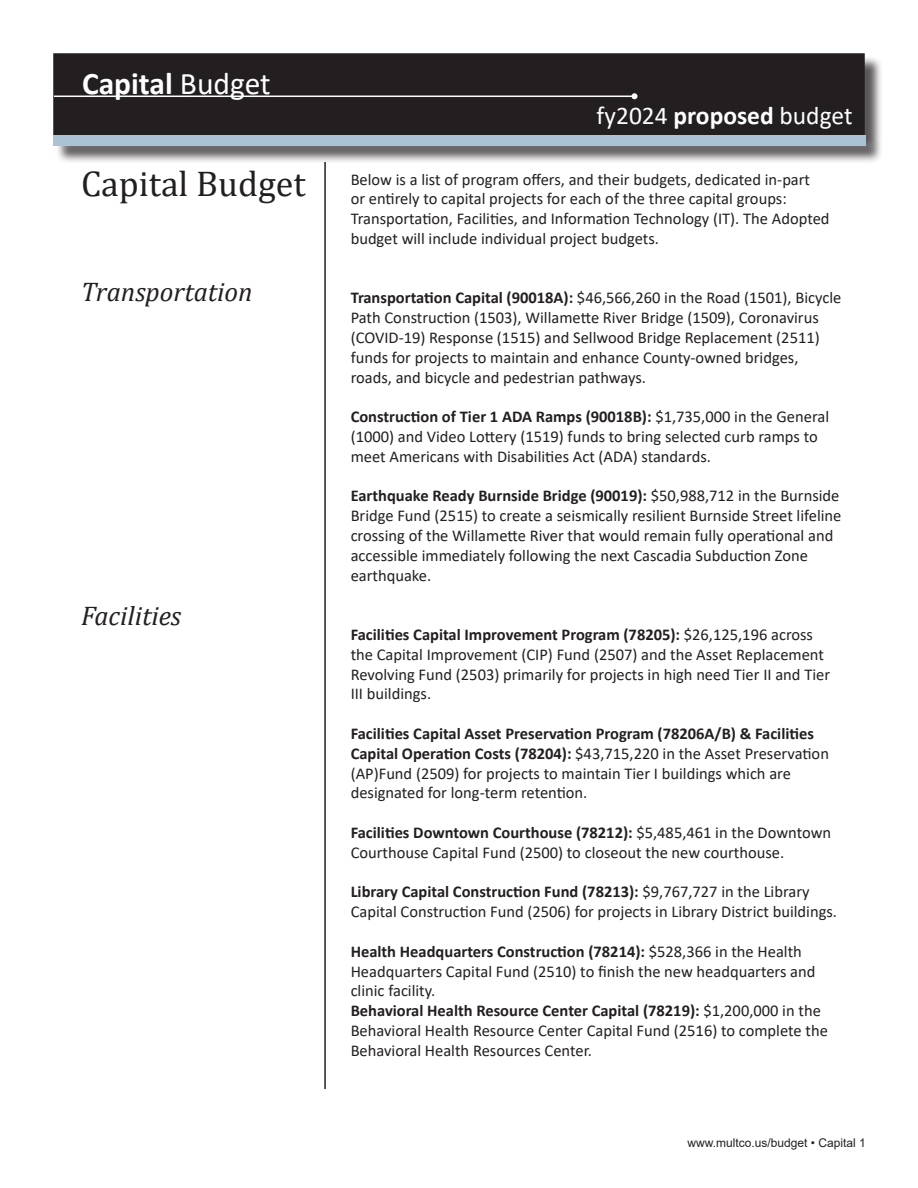
<style>
.page{position:relative;width:918px;height:1188px;background:#fff}
.page>*{position:absolute;margin:0;border:0;box-sizing:border-box;transform-origin:0 0}
.Headers_for_TOC_-_Le{font:36px "Cambria";color:#231f20}
.t1{font:700 31.5px "Calibri";color:#fff}
.Headers_for_TOC_-_Le-2{font:italic 27px "Cambria";color:#231f20}
.t2{font:25.5px "Calibri";color:#fff}
.Body_Text{font:16.5px/19.8px "Calibri";color:#231f20}
.t3{font:12px "Arial";color:#231f20}
.s1{font-weight:400}
.s2{font-weight:700}
</style>
<div class="page">
<hr style="left:324px;top:162px;width:2px;height:927px;background:#231f20">
<div style="left:54px;top:54px;width:810px;height:80px;background:#231f20"></div>
<div style="left:53px;top:53px;width:812px;height:82px;border:2px solid #231f20"></div>
<hr style="left:54px;top:96px;width:580px;height:1px;background:#fff">
<svg style="left:632px;top:93px;width:6px;height:6px"></svg>
<div style="left:55px;top:137px;width:829px;height:27px;background:#231f20;opacity:.75"></div>
<div style="left:53px;top:135px;width:812px;height:10px;background:#abc2d5"></div>
<h2 class="t1" style="left:82px;top:61px;width:190px">Capital <span class="s1">Budget</span></h2>
<p class="Headers_for_TOC_-_Le" style="left:81px;top:163px;width:226px">Capital Budget</p>
<p class="Headers_for_TOC_-_Le-2" style="left:81px;top:273px;width:173px">Transportation</p>
<p class="Headers_for_TOC_-_Le-2" style="left:81px;top:597px;width:102px">Facilities</p>
<h3 class="t2" style="left:597px;top:98px;width:257px">fy2024 <span class="s2">proposed</span> budget</h3>
<p class="Body_Text" style="left:351px;top:169px;width:480px">Below is a list of program offers, and their budgets, dedicated in-part<br>or entirely to capital projects for each of the three capital groups:<br>Transportation, Facilities, and Information Technology (IT). The Adopted budget will include individual project budgets.</p>
<p class="Body_Text" style="left:351px;top:288px;width:492px"><span class="s2">Transportation Capital (90018A):</span> $46,566,260 in the Road (1501), Bicycle Path Construction (1503), Willamette River Bridge (1509), Coronavirus (COVID-19) Response (1515) and Sellwood Bridge Replacement (2511) funds for projects to maintain and enhance County-owned bridges, roads, and bicycle and pedestrian pathways.</p>
<p class="Body_Text" style="left:351px;top:406px;width:480px"><span class="s2">Construction of Tier 1 ADA Ramps (90018B):</span> $1,735,000 in the General (1000) and Video Lottery (1519) funds to bring selected curb ramps to meet Americans with Disabilities Act (ADA) standards.</p>
<p class="Body_Text" style="left:351px;top:486px;width:492px"><span class="s2">Earthquake Ready Burnside Bridge (90019):</span> $50,988,712 in the Burnside Bridge Fund (2515) to create a seismically resilient Burnside Street lifeline crossing of the Willamette River that would remain fully operational and accessible immediately following the next Cascadia Subduction Zone earthquake.</p>
<p class="Body_Text" style="left:351px;top:624px;width:481px"><span class="s2">Facilities Capital Improvement Program (78205):</span> $26,125,196 across the Capital Improvement (CIP) Fund (2507) and the Asset Replacement Revolving Fund (2503) primarily for projects in high need Tier II and Tier III buildings.</p>
<p class="Body_Text" style="left:351px;top:723px;width:480px"><span class="s2">Facilities Capital Asset Preservation Program (78206A/B) &amp; Facilities Capital Operation Costs (78204):</span> $43,715,220 in the Asset Preservation (AP)Fund (2509) for projects to maintain Tier I buildings which are designated for long-term retention.</p>
<p class="Body_Text" style="left:351px;top:822px;width:482px"><span class="s2">Facilities Downtown Courthouse (78212):</span> $5,485,461 in the Downtown<br>Courthouse Capital Fund (2500) to closeout the new courthouse.</p>
<p class="Body_Text" style="left:351px;top:882px;width:488px"><span class="s2">Library Capital Construction Fund (78213):</span> $9,767,727 in the Library<br>Capital Construction Fund (2506) for projects in Library District buildings.</p>
<p class="Body_Text" style="left:351px;top:941px;width:466px"><span class="s2">Health Headquarters Construction (78214):</span> $528,366 in the Health<br>Headquarters Capital Fund (2510) to finish the new headquarters and clinic facility.</p>
<p class="Body_Text" style="left:351px;top:1000px;width:479px"><span class="s2">Behavioral Health Resource Center Capital (78219):</span> $1,200,000 in the<br>Behavioral Health Resource Center Capital Fund (2516) to complete the<br>Behavioral Health Resources Center.</p>
<p class="t3" style="left:687px;top:1135px;width:180px">www.multco.us/budget • Capital 1</p>
</div>
